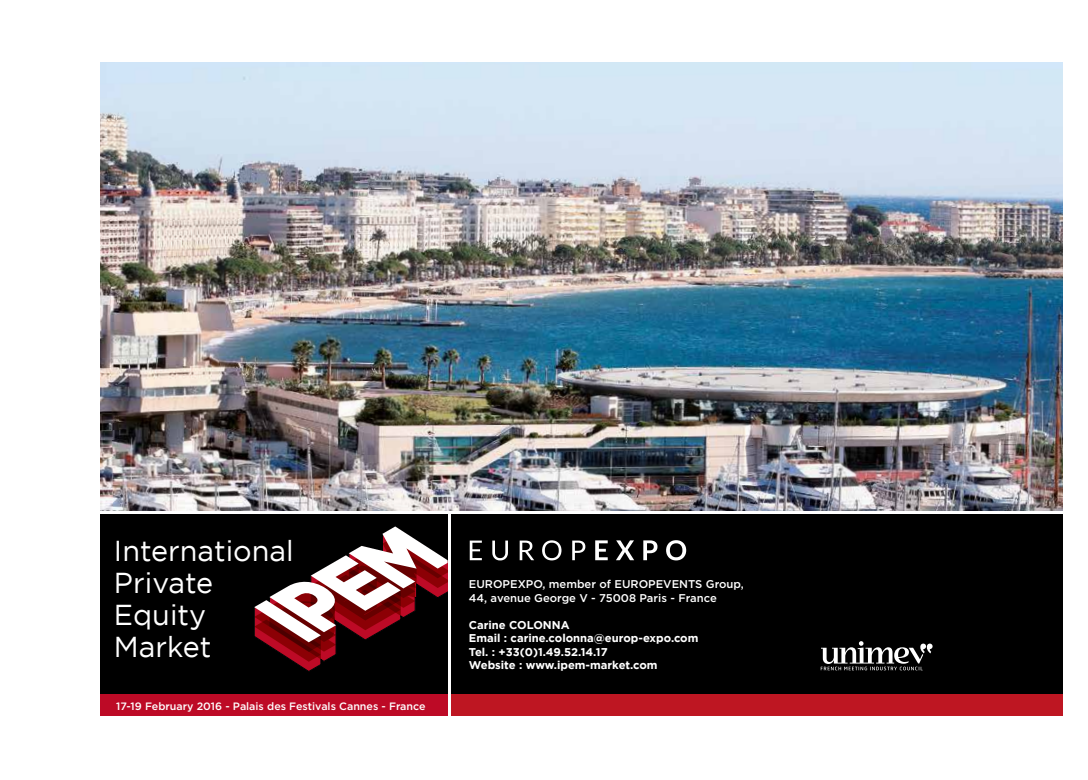
<style>
.page{position:relative;width:1088px;height:780px;background:#fff}
.page>*{position:absolute;margin:0;border:0;box-sizing:border-box;transform-origin:0 0}
.t1{font:28.75px/32px "Gotham";color:#fff}
.t2{font:700 11.25px/13.5px "Gotham";color:#fff}
.t3{font:500 11.25px/13.5px "Gotham";color:#fff}
.t4{font:500 10.62px "Gotham";color:#fff}
</style>
<div class="page">
<div style="left:451px;top:514px;width:612px;height:201px;background:#000"></div>
<div style="left:451px;top:694px;width:612px;height:21px;background:#be1622"></div>
<svg style="left:821px;top:641px;width:111px;height:29px"></svg>
<svg style="left:470px;top:540px;width:12px;height:20px"></svg>
<svg style="left:492px;top:540px;width:16px;height:20px"></svg>
<svg style="left:520px;top:540px;width:14px;height:20px"></svg>
<svg style="left:542px;top:540px;width:19px;height:20px"></svg>
<svg style="left:572px;top:540px;width:13px;height:20px"></svg>
<svg style="left:595px;top:540px;width:13px;height:20px"></svg>
<svg style="left:616px;top:540px;width:18px;height:20px"></svg>
<svg style="left:643px;top:540px;width:14px;height:20px"></svg>
<svg style="left:666px;top:540px;width:20px;height:20px"></svg>
<div style="left:100px;top:514px;width:348px;height:180px;background:#000"></div>
<div style="left:100px;top:694px;width:348px;height:21px;background:#bd0a26"></div>
<svg style="left:254px;top:526px;width:194px;height:145px"></svg>
<img style="left:100px;top:62px;width:963px;height:448px">
<h1 class="t1" style="left:114px;top:534px;width:181px">International<br>Private<br>Equity<br>Market</h1>
<p class="t4" style="left:116px;top:699px;width:311px">17-19 February 2016 - Palais des Festivals Cannes - France</p>
<p class="t3" style="left:469px;top:577px;width:276px">EUROPEXPO, member of EUROPEVENTS Group,<br>44, avenue George V - 75008 Paris - France</p>
<p class="t2" style="left:469px;top:617px;width:231px">Carine COLONNA<br>Email : carine.colonna@europ-expo.com<br>Tel. : +33(0)1.49.52.14.17<br>Website : www.ipem-market.com</p>
</div>
